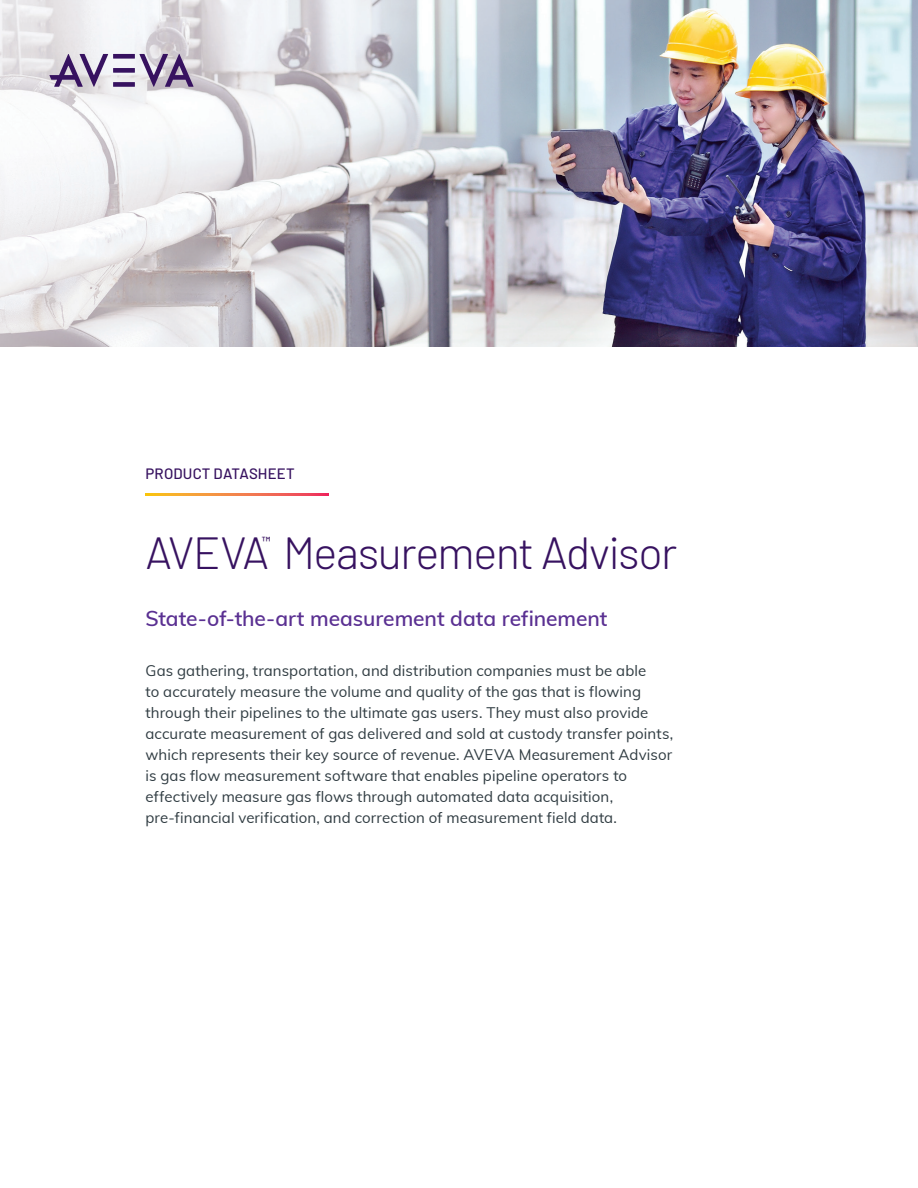
<style>
.page{position:relative;width:918px;height:1188px;background:#fff}
.page>*{position:absolute;margin:0;border:0;box-sizing:border-box;transform-origin:0 0}
.H1_Doc_Title{font:300 45px "Barlow";letter-spacing:-.03em;color:#371260}
.S1_Subheadlines{font:600 21px "Muli";letter-spacing:-.005em;color:#5a3092}
.Body_Copy{font:15px/21px "Muli";letter-spacing:.005em;color:#2f3b41}
.Doc_Content_Type{font:500 15px "Barlow";letter-spacing:.01em;color:#371260}
.H1_Doc_Title-2{font:500 13.05px "Barlow";color:#371260}
</style>
<div class="page">
<img style="left:0;top:0;width:918px;height:346px">
<div style="left:113px;top:82px;width:22px;height:5px;background:#371260"></div>
<div style="left:113px;top:68px;width:22px;height:5px;background:#371260"></div>
<div style="left:113px;top:54px;width:22px;height:5px;background:#371260"></div>
<svg style="left:49px;top:54px;width:59px;height:33px;background:#aa9cb8"></svg>
<svg style="left:139px;top:54px;width:55px;height:33px;background:#a192af"></svg>
<svg style="left:146px;top:494px;width:182px;height:1px"></svg>
<p class="Doc_Content_Type" style="left:146px;top:464px;width:151px">PRODUCT DATASHEET</p>
<p class="H1_Doc_Title-2" style="left:262px;top:534px;width:10px">™</p>
<p class="H1_Doc_Title" style="left:146px;top:525px;width:533px">AVEVA Measurement Advisor</p>
<p class="S1_Subheadlines" style="left:146px;top:603px;width:464px">State-of-the-art measurement data refinement</p>
<p class="Body_Copy" style="left:146px;top:660px;width:529px">Gas gathering, transportation, and distribution companies must be able<br>to accurately measure the volume and quality of the gas that is flowing through their pipelines to the ultimate gas users. They must also provide accurate measurement of gas delivered and sold at custody transfer points, which represents their key source of revenue. AVEVA Measurement Advisor is gas flow measurement software that enables pipeline operators to effectively measure gas flows through automated data acquisition, pre-financial verification, and correction of measurement field data.</p>
</div>
